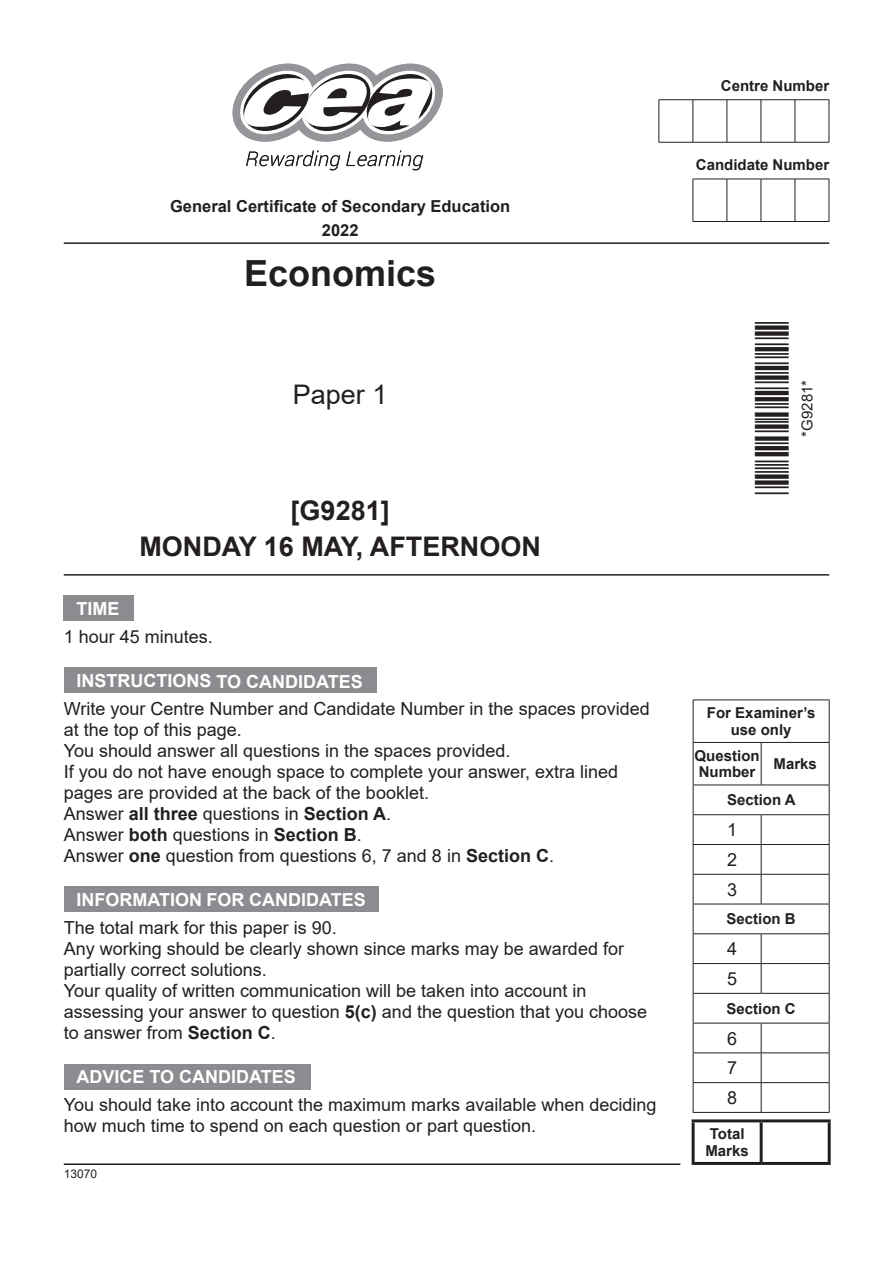
<style>
.page{position:relative;width:893px;height:1263px;background:#fff}
.page>*{position:absolute;margin:0;border:0;box-sizing:border-box;transform-origin:0 0}
.t1{font:700 36px "Arial";color:#231f20}
.t2{font:700 27px/36px "Arial";color:#231f20;text-align:center}
.t3{font:27px "Arial";color:#231f20}
.t4{font:18px/21px "Arial";color:#231f20}
.t5{font:700 18px "Arial";color:#fff}
.t6{font:700 16.5px/24px "Arial";color:#231f20;text-align:center}
.t7{font:700 15px/16.5px "Arial";color:#231f20}
.t8{font:15px "Arial";color:#231f20}
.t9{font:12px "Arial";color:#231f20}
.s1{font-weight:700}
</style>
<div class="page">
<hr style="left:64px;top:242px;width:765px;height:2px;background:#231f20">
<hr style="left:64px;top:574px;width:765px;height:2px;background:#231f20">
<hr style="left:659px;top:99px;width:34px;height:1px;background:#231f20">
<hr style="left:659px;top:100px;width:1px;height:42px;background:#231f20">
<hr style="left:693px;top:99px;width:34px;height:1px;background:#231f20">
<hr style="left:693px;top:100px;width:1px;height:42px;background:#231f20">
<hr style="left:727px;top:99px;width:34px;height:1px;background:#231f20">
<hr style="left:727px;top:100px;width:1px;height:42px;background:#231f20">
<hr style="left:761px;top:99px;width:34px;height:1px;background:#231f20">
<hr style="left:761px;top:100px;width:1px;height:42px;background:#231f20">
<hr style="left:795px;top:99px;width:34px;height:1px;background:#231f20">
<hr style="left:795px;top:100px;width:1px;height:42px;background:#231f20">
<hr style="left:829px;top:100px;width:1px;height:42px;background:#231f20">
<hr style="left:659px;top:142px;width:34px;height:1px;background:#231f20">
<hr style="left:693px;top:142px;width:34px;height:1px;background:#231f20">
<hr style="left:727px;top:142px;width:34px;height:1px;background:#231f20">
<hr style="left:761px;top:142px;width:34px;height:1px;background:#231f20">
<hr style="left:795px;top:142px;width:34px;height:1px;background:#231f20">
<hr style="left:693px;top:179px;width:34px;height:1px;background:#231f20">
<hr style="left:693px;top:179px;width:1px;height:42px;background:#231f20">
<hr style="left:727px;top:179px;width:34px;height:1px;background:#231f20">
<hr style="left:727px;top:179px;width:1px;height:42px;background:#231f20">
<hr style="left:761px;top:179px;width:34px;height:1px;background:#231f20">
<hr style="left:761px;top:179px;width:1px;height:42px;background:#231f20">
<hr style="left:795px;top:179px;width:34px;height:1px;background:#231f20">
<hr style="left:795px;top:179px;width:1px;height:42px;background:#231f20">
<hr style="left:829px;top:179px;width:1px;height:42px;background:#231f20">
<hr style="left:693px;top:221px;width:34px;height:1px;background:#231f20">
<hr style="left:727px;top:221px;width:34px;height:1px;background:#231f20">
<hr style="left:761px;top:221px;width:34px;height:1px;background:#231f20">
<hr style="left:795px;top:221px;width:34px;height:1px;background:#231f20">
<hr style="left:64px;top:1163px;width:616px;height:2px;background:#231f20">
<div style="left:64px;top:595px;width:70px;height:26px;background:#8a8c8f"></div>
<div style="left:64px;top:667px;width:312px;height:26px;background:#8a8c8f"></div>
<div style="left:64px;top:886px;width:314px;height:26px;background:#8a8c8f"></div>
<div style="left:64px;top:1064px;width:246px;height:25px;background:#8a8c8f"></div>
<hr style="left:829px;top:700px;width:1px;height:42px;background:#231f20">
<hr style="left:692px;top:1122px;width:3px;height:40px;background:#231f20">
<hr style="left:760px;top:1122px;width:3px;height:40px;background:#231f20">
<hr style="left:828px;top:1122px;width:3px;height:40px;background:#231f20">
<hr style="left:692px;top:1119px;width:69px;height:3px;background:#231f20">
<hr style="left:761px;top:1119px;width:70px;height:3px;background:#231f20">
<hr style="left:693px;top:699px;width:68px;height:1px;background:#231f20">
<hr style="left:693px;top:700px;width:1px;height:42px;background:#231f20">
<hr style="left:761px;top:699px;width:69px;height:1px;background:#231f20">
<hr style="left:693px;top:742px;width:68px;height:1px;background:#231f20">
<hr style="left:693px;top:743px;width:1px;height:41px;background:#231f20">
<hr style="left:761px;top:742px;width:69px;height:1px;background:#231f20">
<hr style="left:761px;top:743px;width:1px;height:41px;background:#231f20">
<hr style="left:829px;top:743px;width:1px;height:41px;background:#231f20">
<hr style="left:693px;top:784px;width:68px;height:1px;background:#231f20">
<hr style="left:761px;top:784px;width:69px;height:1px;background:#231f20">
<hr style="left:693px;top:814px;width:68px;height:1px;background:#231f20">
<hr style="left:761px;top:814px;width:69px;height:1px;background:#231f20">
<hr style="left:693px;top:844px;width:68px;height:1px;background:#231f20">
<hr style="left:761px;top:844px;width:69px;height:1px;background:#231f20">
<hr style="left:693px;top:874px;width:68px;height:1px;background:#231f20">
<hr style="left:761px;top:874px;width:69px;height:1px;background:#231f20">
<svg style="left:761px;top:815px;width:1px;height:89px"></svg>
<hr style="left:693px;top:904px;width:68px;height:1px;background:#231f20">
<hr style="left:761px;top:904px;width:69px;height:1px;background:#231f20">
<hr style="left:693px;top:933px;width:68px;height:1px;background:#231f20">
<hr style="left:761px;top:933px;width:69px;height:1px;background:#231f20">
<hr style="left:693px;top:963px;width:68px;height:1px;background:#231f20">
<hr style="left:761px;top:963px;width:69px;height:1px;background:#231f20">
<svg style="left:761px;top:934px;width:1px;height:59px"></svg>
<hr style="left:693px;top:993px;width:68px;height:1px;background:#231f20">
<hr style="left:761px;top:993px;width:69px;height:1px;background:#231f20">
<hr style="left:693px;top:1023px;width:68px;height:1px;background:#231f20">
<hr style="left:761px;top:1023px;width:69px;height:1px;background:#231f20">
<hr style="left:693px;top:1052px;width:68px;height:1px;background:#231f20">
<hr style="left:761px;top:1052px;width:69px;height:1px;background:#231f20">
<hr style="left:693px;top:1082px;width:68px;height:1px;background:#231f20">
<svg style="left:693px;top:785px;width:1px;height:327px"></svg>
<hr style="left:761px;top:1082px;width:69px;height:1px;background:#231f20">
<svg style="left:761px;top:1023px;width:1px;height:89px"></svg>
<svg style="left:829px;top:785px;width:1px;height:327px"></svg>
<hr style="left:693px;top:1112px;width:68px;height:1px;background:#231f20">
<hr style="left:761px;top:1112px;width:69px;height:1px;background:#231f20">
<hr style="left:692px;top:1162px;width:69px;height:3px;background:#231f20">
<hr style="left:761px;top:1162px;width:70px;height:3px;background:#231f20">
<svg style="left:246px;top:150px;width:94px;height:20px"></svg>
<svg style="left:346px;top:150px;width:77px;height:20px"></svg>
<svg style="left:233px;top:64px;width:210px;height:78px"></svg>
<p class="t6" style="left:170px;top:194px;width:342px">General Certificate of Secondary Education<br>2022</p>
<h1 class="t1" style="left:244px;top:248px;width:194px">Economics</h1>
<h2 class="t3" style="left:293px;top:376px;width:96px">Paper 1</h2>
<h2 class="t2" style="left:139px;top:493px;width:403px">[G9281]<br>MONDAY 16 MAY, AFTERNOON</h2>
<p class="t5" style="left:77px;top:596px;width:45px">TIME</p>
<p class="t4" style="left:64px;top:626px;width:151px">1 hour 45 minutes.</p>
<p class="t5" style="left:77px;top:668px;width:288px">INSTRUCTIONS TO CANDIDATES</p>
<p class="t4" style="left:64px;top:698px;width:587px">Write your Centre Number and Candidate Number in the spaces provided at the top of this page.<br>You should answer all questions in the spaces provided.<br>If you do not have enough space to complete your answer, extra lined pages are provided at the back of the booklet.<br>Answer <span class="s1">all three</span> questions in <span class="s1">Section A</span>.<br>Answer <span class="s1">both</span> questions in <span class="s1">Section B</span>.<br>Answer <span class="s1">one</span> question from questions 6, 7 and 8 in <span class="s1">Section C</span>.</p>
<p class="t5" style="left:77px;top:887px;width:291px">INFORMATION FOR CANDIDATES</p>
<p class="t4" style="left:64px;top:917px;width:585px">The total mark for this paper is 90.<br>Any working should be clearly shown since marks may be awarded for partially correct solutions.<br>Your quality of written communication will be taken into account in assessing your answer to question <span class="s1">5(c)</span> and the question that you choose to answer from <span class="s1">Section C</span>.</p>
<p class="t5" style="left:77px;top:1064px;width:221px">ADVICE TO CANDIDATES</p>
<p class="t4" style="left:64px;top:1094px;width:594px">You should take into account the maximum marks available when deciding how much time to spend on each question or part question.</p>
<p class="t9" style="left:64px;top:1165px;width:35px">13070</p>
<p class="t7" style="left:721px;top:78px;width:110px">Centre Number</p>
<p class="t7" style="left:696px;top:157px;width:135px">Candidate Number</p>
<p class="t8" style="left:797px;top:437px;width:58px;rotate:-90deg">*G9281*</p>
<p class="t7" style="left:707px;top:705px;width:110px;text-align:center">For Examiner’s use only</p>
<p class="t7" style="left:695px;top:747px;width:67px">Question<br>Number</p>
<p class="t7" style="left:773px;top:756px;width:45px">Marks</p>
<p class="t7" style="left:727px;top:792px;width:70px">Section A</p>
<p class="t4" style="left:727px;top:815px;width:12px;line-height:29.7px;text-align:justify">1<br>2<br>3</p>
<p class="t7" style="left:727px;top:911px;width:71px">Section B</p>
<p class="t4" style="left:727px;top:934px;width:12px;line-height:29.7px">4<br>5</p>
<p class="t7" style="left:727px;top:1000px;width:71px">Section C</p>
<p class="t4" style="left:727px;top:1023px;width:12px;line-height:29.7px;text-align:justify">6<br>7<br>8</p>
<p class="t7" style="left:705px;top:1126px;width:45px">Total<br>Marks</p>
</div>
